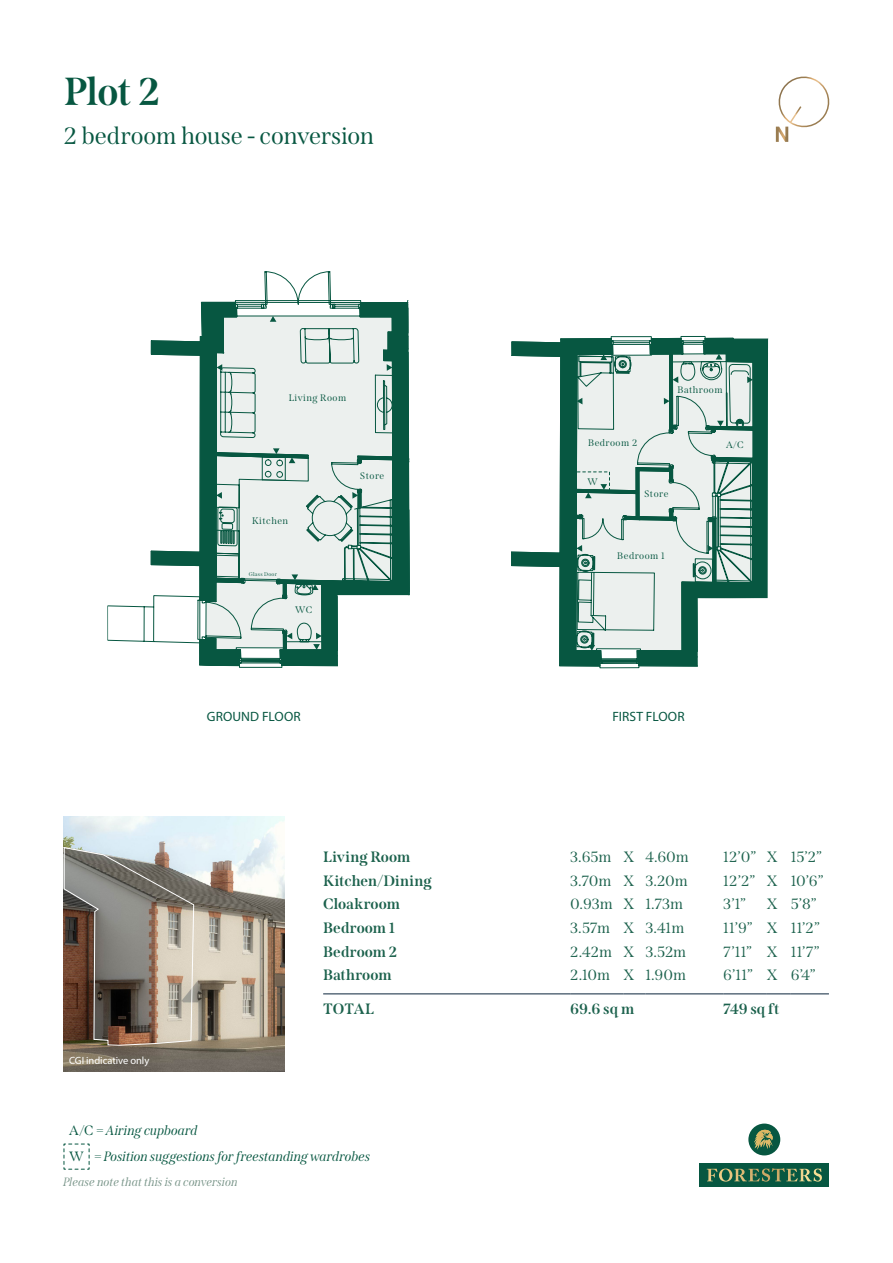
<style>
.page{position:relative;width:893px;height:1263px;background:#fff}
.page>*{position:absolute;margin:0;border:0;box-sizing:border-box;transform-origin:0 0}
.t1{font:700 39px "Span";color:#075741}
.t2{font:24px "Span";letter-spacing:-.015em;color:#075741}
.Dims{font:15px "Span";color:#1b614c}
.Dims-2{font:700 15px "Span";letter-spacing:.005em;color:#1b614c}
.Dims-3{font:italic 13.5px "Span";letter-spacing:.005em;color:#075741}
.t3{font:13.5px "Myriad Pro";letter-spacing:.005em;color:#075741}
.Dims-4{font:italic 12px "Span";letter-spacing:.01em;color:#799589}
.Dims-5{font:10.5px "Myriad Pro";letter-spacing:-.005em;color:#fff}
.t4{font:9.45px "Span";letter-spacing:.05em;color:#075741}
.t5{font:5.4px "Span";letter-spacing:.05em;color:#075741}
.s1{font-style:normal}
</style>
<div class="page">
<div style="left:699px;top:1163px;width:130px;height:23px;background:#075741"></div>
<svg style="left:707px;top:1168px;width:115px;height:13px"></svg>
<div style="left:748px;top:1123px;width:32px;height:32px;background:#075741;border-radius:50%"></div>
<svg style="left:754px;top:1130px;width:19px;height:20px"></svg>
<hr style="left:323px;top:993px;width:247px;height:1px;background:#0b253c">
<hr style="left:570px;top:993px;width:53px;height:1px;background:#0b253c">
<svg style="left:623px;top:993px;width:22px;height:1px"></svg>
<hr style="left:645px;top:993px;width:78px;height:1px;background:#0b253c">
<hr style="left:723px;top:993px;width:44px;height:1px;background:#0b253c">
<svg style="left:767px;top:993px;width:24px;height:1px"></svg>
<hr style="left:791px;top:993px;width:38px;height:1px;background:#0b253c">
<svg style="left:107px;top:271px;width:302px;height:392px"></svg>
<svg style="left:217px;top:602px;width:61px;height:40px;background:#dbe5e1"></svg>
<svg style="left:151px;top:302px;width:127px;height:300px"></svg>
<svg style="left:278px;top:302px;width:132px;height:365px;background:#b8cec7"></svg>
<svg style="left:390px;top:646px;width:20px;height:21px"></svg>
<svg style="left:199px;top:638px;width:42px;height:28px"></svg>
<svg style="left:270px;top:316px;width:6px;height:6px"></svg>
<svg style="left:273px;top:448px;width:7px;height:6px"></svg>
<svg style="left:217px;top:364px;width:5px;height:7px"></svg>
<svg style="left:352px;top:490px;width:9px;height:19px"></svg>
<svg style="left:291px;top:574px;width:7px;height:6px"></svg>
<svg style="left:289px;top:457px;width:6px;height:6px"></svg>
<svg style="left:312px;top:584px;width:6px;height:6px"></svg>
<svg style="left:286px;top:633px;width:6px;height:6px"></svg>
<svg style="left:313px;top:633px;width:9px;height:17px"></svg>
<svg style="left:216px;top:492px;width:6px;height:7px"></svg>
<svg style="left:387px;top:364px;width:5px;height:7px"></svg>
<svg style="left:511px;top:336px;width:164px;height:330px"></svg>
<svg style="left:577px;top:398px;width:5px;height:6px"></svg>
<svg style="left:600px;top:484px;width:7px;height:6px"></svg>
<svg style="left:600px;top:354px;width:7px;height:6px"></svg>
<svg style="left:585px;top:492px;width:7px;height:6px"></svg>
<svg style="left:588px;top:645px;width:7px;height:6px"></svg>
<svg style="left:576px;top:545px;width:6px;height:7px"></svg>
<svg style="left:637px;top:338px;width:131px;height:328px;background:#a8c3bb"></svg>
<img style="left:64px;top:817px;width:220px;height:255px">
<svg style="left:64px;top:1144px;width:26px;height:26px"></svg>
<svg style="left:776px;top:76px;width:54px;height:66px"></svg>
<svg style="left:63px;top:846px;width:132px;height:200px;background:#867b71"></svg>
<p class="t1" style="left:64px;top:69px;width:98px">Plot 2</p>
<p class="t2" style="left:64px;top:122px;width:312px">2 bedroom house - conversion</p>
<p class="t4" style="left:289px;top:392px;width:59px">Living Room</p>
<p class="t4" style="left:252px;top:515px;width:38px">Kitchen</p>
<p class="t5" style="left:249px;top:571px;width:30px">Glass Door</p>
<p class="t4" style="left:295px;top:604px;width:19px">WC</p>
<p class="t4" style="left:360px;top:470px;width:25px">Store</p>
<p class="t3" style="left:207px;top:708px;width:95px">GROUND FLOOR</p>
<p class="t4" style="left:677px;top:384px;width:47px">Bathroom</p>
<p class="t4" style="left:588px;top:437px;width:51px">Bedroom 2</p>
<p class="t4" style="left:587px;top:476px;width:12px">W</p>
<p class="t4" style="left:644px;top:488px;width:25px">Store</p>
<p class="t4" style="left:726px;top:439px;width:19px">A/C</p>
<p class="t4" style="left:617px;top:550px;width:49px">Bedroom 1</p>
<p class="t3" style="left:612px;top:708px;width:74px">FIRST FLOOR</p>
<p class="Dims-5" style="left:69px;top:1054px;width:82px">CGI indicative only</p>
<p class="Dims-2" style="left:323px;top:847px;width:89px">Living Room</p>
<p class="Dims" style="left:570px;top:847px;width:43px">3.65m</p>
<p class="Dims" style="left:623px;top:847px;width:12px">X</p>
<p class="Dims" style="left:645px;top:847px;width:45px">4.60m</p>
<p class="Dims" style="left:723px;top:847px;width:34px">12’0”</p>
<p class="Dims" style="left:767px;top:847px;width:12px">X</p>
<p class="Dims" style="left:791px;top:847px;width:33px">15’2”</p>
<p class="Dims-2" style="left:323px;top:871px;width:110px">Kitchen/Dining</p>
<p class="Dims" style="left:570px;top:871px;width:43px">3.70m</p>
<p class="Dims" style="left:623px;top:871px;width:12px">X</p>
<p class="Dims" style="left:645px;top:871px;width:44px">3.20m</p>
<p class="Dims" style="left:723px;top:871px;width:33px">12’2”</p>
<p class="Dims" style="left:767px;top:871px;width:12px">X</p>
<p class="Dims" style="left:791px;top:871px;width:34px">10’6”</p>
<p class="Dims-2" style="left:323px;top:895px;width:78px">Cloakroom</p>
<p class="Dims" style="left:570px;top:895px;width:44px">0.93m</p>
<p class="Dims" style="left:623px;top:895px;width:12px">X</p>
<p class="Dims" style="left:645px;top:895px;width:39px">1.73m</p>
<p class="Dims" style="left:723px;top:895px;width:24px">3’1”</p>
<p class="Dims" style="left:767px;top:895px;width:12px">X</p>
<p class="Dims" style="left:791px;top:895px;width:27px">5’8”</p>
<p class="Dims-2" style="left:323px;top:919px;width:74px">Bedroom 1</p>
<p class="Dims" style="left:570px;top:919px;width:42px">3.57m</p>
<p class="Dims" style="left:623px;top:919px;width:12px">X</p>
<p class="Dims" style="left:645px;top:919px;width:41px">3.41m</p>
<p class="Dims" style="left:723px;top:919px;width:31px">11’9”</p>
<p class="Dims" style="left:767px;top:919px;width:12px">X</p>
<p class="Dims" style="left:791px;top:919px;width:30px">11’2”</p>
<p class="Dims-2" style="left:323px;top:943px;width:75px">Bedroom 2</p>
<p class="Dims" style="left:570px;top:943px;width:43px">2.42m</p>
<p class="Dims" style="left:623px;top:943px;width:12px">X</p>
<p class="Dims" style="left:645px;top:943px;width:42px">3.52m</p>
<p class="Dims" style="left:723px;top:943px;width:30px">7’11”</p>
<p class="Dims" style="left:767px;top:943px;width:12px">X</p>
<p class="Dims" style="left:791px;top:943px;width:30px">11’7”</p>
<p class="Dims-2" style="left:323px;top:965px;width:70px">Bathroom</p>
<p class="Dims" style="left:570px;top:965px;width:41px">2.10m</p>
<p class="Dims" style="left:623px;top:965px;width:12px">X</p>
<p class="Dims" style="left:645px;top:965px;width:42px">1.90m</p>
<p class="Dims" style="left:723px;top:965px;width:31px">6’11”</p>
<p class="Dims" style="left:767px;top:965px;width:12px">X</p>
<p class="Dims" style="left:791px;top:965px;width:26px">6’4”</p>
<p class="Dims-2" style="left:323px;top:1000px;width:52px">TOTAL</p>
<p class="Dims-2" style="left:570px;top:1000px;width:66px">69.6 sq m</p>
<p class="Dims-2" style="left:723px;top:1000px;width:58px">749 sq ft</p>
<p class="Dims-3" style="left:69px;top:1122px;width:131px"><span class="s1">A/C =</span> Airing cupboard</p>
<p class="Dims-3" style="left:69px;top:1148px;width:303px"><span class="s1">W =</span> Position suggestions for freestanding wardrobes</p>
<p class="Dims-4" style="left:64px;top:1175px;width:176px">Please note that this is a conversion</p>
</div>
